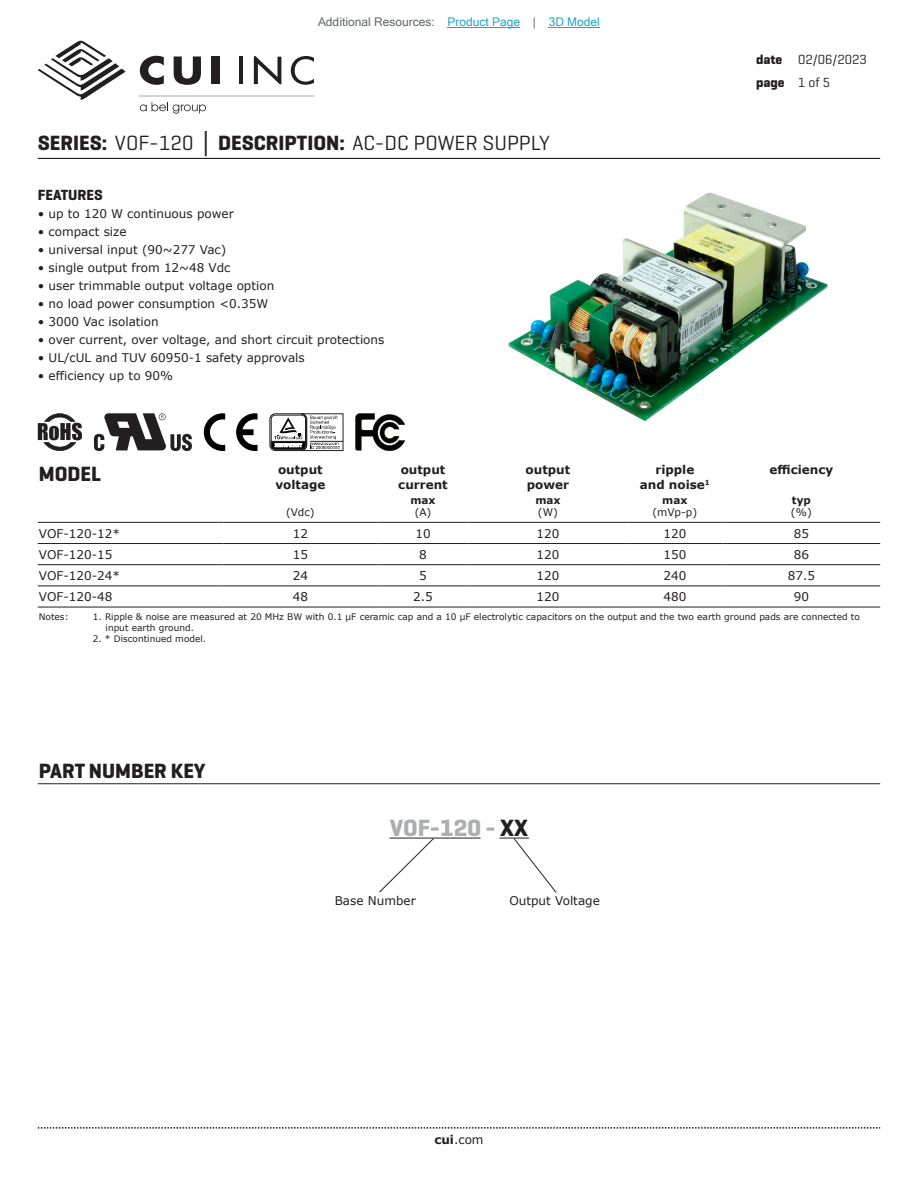
<style>
.page{position:relative;width:918px;height:1188px;background:#fff}
.page>*{position:absolute;margin:0;border:0;box-sizing:border-box;transform-origin:0 0}
.t1{font:700 24px "Geogrotesque";color:#adaeb2}
.t2{font:21px "Geogrotesque";color:#231f20}
.t3{font:700 21px "Geogrotesque";color:#231f20}
.t4{font:700 15px "Geogrotesque";color:#231f20}
.t5{font:13.5px/22.5px "Geogrotesque";color:#231f20}
.t6{font:12px "Verdana";color:#231f20}
.t7{font:700 12px/14.4px "Verdana";color:#231f20}
.t8{font:12px "Microsoft Sans Serif";color:#63676b}
.t9{font:10.5px "Verdana";color:#231f20}
.t10{font:700 10.5px "Verdana";color:#231f20}
.t11{font:9px/10.8px "Verdana";color:#231f20}
.s1{color:#23a4c6}
.s2{font-weight:700}
.s3{font-family:"Verdana";font-weight:700}
.s4{color:#231f20}
</style>
<div class="page">
<hr style="left:38px;top:158px;width:842px;height:1px;background:#231f20">
<svg style="left:38px;top:40px;width:88px;height:60px"></svg>
<hr style="left:239px;top:57px;width:4px;height:27px;background:#231f20">
<svg style="left:254px;top:56px;width:27px;height:28px"></svg>
<svg style="left:291px;top:56px;width:23px;height:29px"></svg>
<svg style="left:140px;top:56px;width:24px;height:29px"></svg>
<svg style="left:174px;top:56px;width:27px;height:29px"></svg>
<div style="left:211px;top:56px;width:8px;height:28px;background:#231f20"></div>
<svg style="left:140px;top:102px;width:66px;height:12px"></svg>
<hr style="left:140px;top:95px;width:174px;height:1px;background:#231f20">
<svg style="left:38px;top:1127px;width:842px;height:2px"></svg>
<hr style="left:38px;top:783px;width:842px;height:1px;background:#231f20">
<hr style="left:390px;top:838px;width:91px;height:1px;background:#231f20">
<svg style="left:379px;top:838px;width:56px;height:55px"></svg>
<hr style="left:499px;top:838px;width:30px;height:1px;background:#231f20">
<svg style="left:513px;top:838px;width:44px;height:55px"></svg>
<img style="left:508px;top:192px;width:320px;height:229px">
<hr style="left:38px;top:522px;width:185px;height:1px;background:#231f20">
<hr style="left:223px;top:522px;width:154px;height:1px;background:#231f20">
<hr style="left:377px;top:522px;width:92px;height:1px;background:#231f20">
<hr style="left:469px;top:522px;width:158px;height:1px;background:#231f20">
<hr style="left:627px;top:522px;width:96px;height:1px;background:#231f20">
<hr style="left:723px;top:522px;width:157px;height:1px;background:#231f20">
<hr style="left:38px;top:543px;width:185px;height:1px;background:#231f20">
<hr style="left:223px;top:543px;width:154px;height:1px;background:#231f20">
<hr style="left:377px;top:543px;width:92px;height:1px;background:#231f20">
<hr style="left:469px;top:543px;width:158px;height:1px;background:#231f20">
<hr style="left:627px;top:543px;width:96px;height:1px;background:#231f20">
<hr style="left:723px;top:543px;width:157px;height:1px;background:#231f20">
<hr style="left:38px;top:564px;width:185px;height:1px;background:#231f20">
<hr style="left:223px;top:564px;width:154px;height:1px;background:#231f20">
<hr style="left:377px;top:564px;width:92px;height:1px;background:#231f20">
<hr style="left:469px;top:564px;width:158px;height:1px;background:#231f20">
<hr style="left:627px;top:564px;width:96px;height:1px;background:#231f20">
<hr style="left:723px;top:564px;width:157px;height:1px;background:#231f20">
<hr style="left:38px;top:586px;width:185px;height:1px;background:#231f20">
<hr style="left:223px;top:586px;width:154px;height:1px;background:#231f20">
<hr style="left:377px;top:586px;width:92px;height:1px;background:#231f20">
<hr style="left:469px;top:586px;width:158px;height:1px;background:#231f20">
<hr style="left:627px;top:586px;width:96px;height:1px;background:#231f20">
<hr style="left:723px;top:586px;width:157px;height:1px;background:#231f20">
<hr style="left:38px;top:607px;width:185px;height:1px;background:#231f20">
<hr style="left:223px;top:607px;width:154px;height:1px;background:#231f20">
<hr style="left:377px;top:607px;width:92px;height:1px;background:#231f20">
<hr style="left:469px;top:607px;width:158px;height:1px;background:#231f20">
<hr style="left:627px;top:607px;width:96px;height:1px;background:#231f20">
<hr style="left:723px;top:607px;width:157px;height:1px;background:#231f20">
<svg style="left:94px;top:413px;width:98px;height:38px"></svg>
<svg style="left:38px;top:413px;width:44px;height:38px"></svg>
<svg style="left:204px;top:413px;width:54px;height:38px"></svg>
<div style="left:269px;top:413px;width:38px;height:38px;border:1px solid #231f20;border-radius:5px"></div>
<svg style="left:271px;top:413px;width:72px;height:38px"></svg>
<svg style="left:355px;top:413px;width:50px;height:38px"></svg>
<hr style="left:448px;top:27px;width:72px;height:1px;background:#23a4c6">
<hr style="left:549px;top:27px;width:51px;height:1px;background:#23a4c6">
<p class="t8" style="left:318px;top:15px;width:283px">Additional Resources: <span class="s1">Product Page</span> | <span class="s1">3D Model</span></p>
<h2 class="t2" style="left:38px;top:130px;width:514px"><span class="s2">SERIES:</span> VOF-120 <span class="s3">│</span> <span class="s2">DESCRIPTION:</span> AC-DC POWER SUPPLY</h2>
<p class="t4" style="left:38px;top:186px;width:67px">FEATURES</p>
<p class="t6" style="left:38px;top:206px;width:198px">• up to 120 W continuous power</p>
<p class="t6" style="left:38px;top:224px;width:90px">• compact size</p>
<p class="t6" style="left:38px;top:242px;width:190px">• universal input (90~277 Vac)</p>
<p class="t6" style="left:38px;top:260px;width:194px">• single output from 12~48 Vdc</p>
<p class="t6" style="left:38px;top:278px;width:238px">• user trimmable output voltage option</p>
<p class="t6" style="left:38px;top:296px;width:232px">• no load power consumption &lt;0.35W</p>
<p class="t6" style="left:38px;top:314px;width:123px">• 3000 Vac isolation</p>
<p class="t6" style="left:38px;top:332px;width:348px">• over current, over voltage, and short circuit protections</p>
<p class="t6" style="left:38px;top:350px;width:269px">• UL/cUL and TUV 60950-1 safety approvals</p>
<p class="t6" style="left:38px;top:368px;width:137px">• efficiency up to 90%</p>
<p class="t5" style="left:756px;top:48px;width:112px"><span class="s2">date</span> 02/06/2023 <span class="s2">page</span> 1 of 5</p>
<h2 class="t3" style="left:39px;top:461px;width:64px">MODEL</h2>
<p class="t7" style="left:275px;top:462px;width:51px">output voltage</p>
<p class="t7" style="left:398px;top:462px;width:51px">output current</p>
<p class="t7" style="left:526px;top:462px;width:46px">output power</p>
<p class="t7" style="left:640px;top:462px;width:72px;text-align:center">ripple<br>and noise<sup>1</sup></p>
<p class="t7" style="left:770px;top:462px;width:65px">efficiency</p>
<p class="t9" style="left:286px;top:505px;width:30px">(Vdc)</p>
<p class="t10" style="left:792px;top:492px;width:20px">typ</p>
<p class="t9" style="left:791px;top:505px;width:22px">(%)</p>
<p class="t10" style="left:410px;top:492px;width:27px">max</p>
<p class="t9" style="left:415px;top:505px;width:18px">(A)</p>
<p class="t10" style="left:535px;top:492px;width:27px">max</p>
<p class="t9" style="left:538px;top:505px;width:21px">(W)</p>
<p class="t10" style="left:662px;top:492px;width:27px">max</p>
<p class="t9" style="left:652px;top:505px;width:46px">(mVp-p)</p>
<p class="t6" style="left:39px;top:525px;width:83px">VOF-120-12*</p>
<p class="t6" style="left:293px;top:525px;width:17px">12</p>
<p class="t6" style="left:415px;top:525px;width:17px">10</p>
<p class="t6" style="left:537px;top:525px;width:24px">120</p>
<p class="t6" style="left:663px;top:525px;width:24px">120</p>
<p class="t6" style="left:794px;top:525px;width:17px">85</p>
<p class="t6" style="left:39px;top:546px;width:75px">VOF-120-15</p>
<p class="t6" style="left:293px;top:546px;width:17px">15</p>
<p class="t6" style="left:419px;top:546px;width:9px">8</p>
<p class="t6" style="left:537px;top:546px;width:24px">120</p>
<p class="t6" style="left:663px;top:546px;width:24px">150</p>
<p class="t6" style="left:794px;top:546px;width:17px">86</p>
<p class="t6" style="left:39px;top:567px;width:83px">VOF-120-24*</p>
<p class="t6" style="left:293px;top:567px;width:17px">24</p>
<p class="t6" style="left:419px;top:567px;width:9px">5</p>
<p class="t6" style="left:537px;top:567px;width:24px">120</p>
<p class="t6" style="left:663px;top:567px;width:24px">240</p>
<p class="t6" style="left:788px;top:567px;width:29px">87.5</p>
<p class="t6" style="left:39px;top:588px;width:75px">VOF-120-48</p>
<p class="t6" style="left:293px;top:588px;width:17px">48</p>
<p class="t6" style="left:413px;top:588px;width:21px">2.5</p>
<p class="t6" style="left:537px;top:588px;width:24px">120</p>
<p class="t6" style="left:663px;top:588px;width:24px">480</p>
<p class="t6" style="left:794px;top:588px;width:17px">90</p>
<p class="t11" style="left:39px;top:611px;width:31px">Notes:</p>
<p class="t11" style="left:106px;top:611px;width:756px;text-indent:-13px">1. Ripple &amp; noise are measured at 20 MHz BW with 0.1 μF ceramic cap and a 10 μF electrolytic capacitors on the output and the two earth ground pads are connected to input earth ground.</p>
<p class="t11" style="left:93px;top:633px;width:115px">2. * Discontinued model.</p>
<h2 class="t3" style="left:39px;top:758px;width:168px">PART NUMBER KEY</h2>
<h1 class="t1" style="left:390px;top:813px;width:140px">VOF-120 - <span class="s4">XX</span></h1>
<p class="t6" style="left:335px;top:892px;width:83px">Base Number</p>
<p class="t6" style="left:509px;top:893px;width:92px">Output Voltage</p>
<p class="t6" style="left:434px;top:1131px;width:51px"><span class="s2">cui</span>.com</p>
</div>
